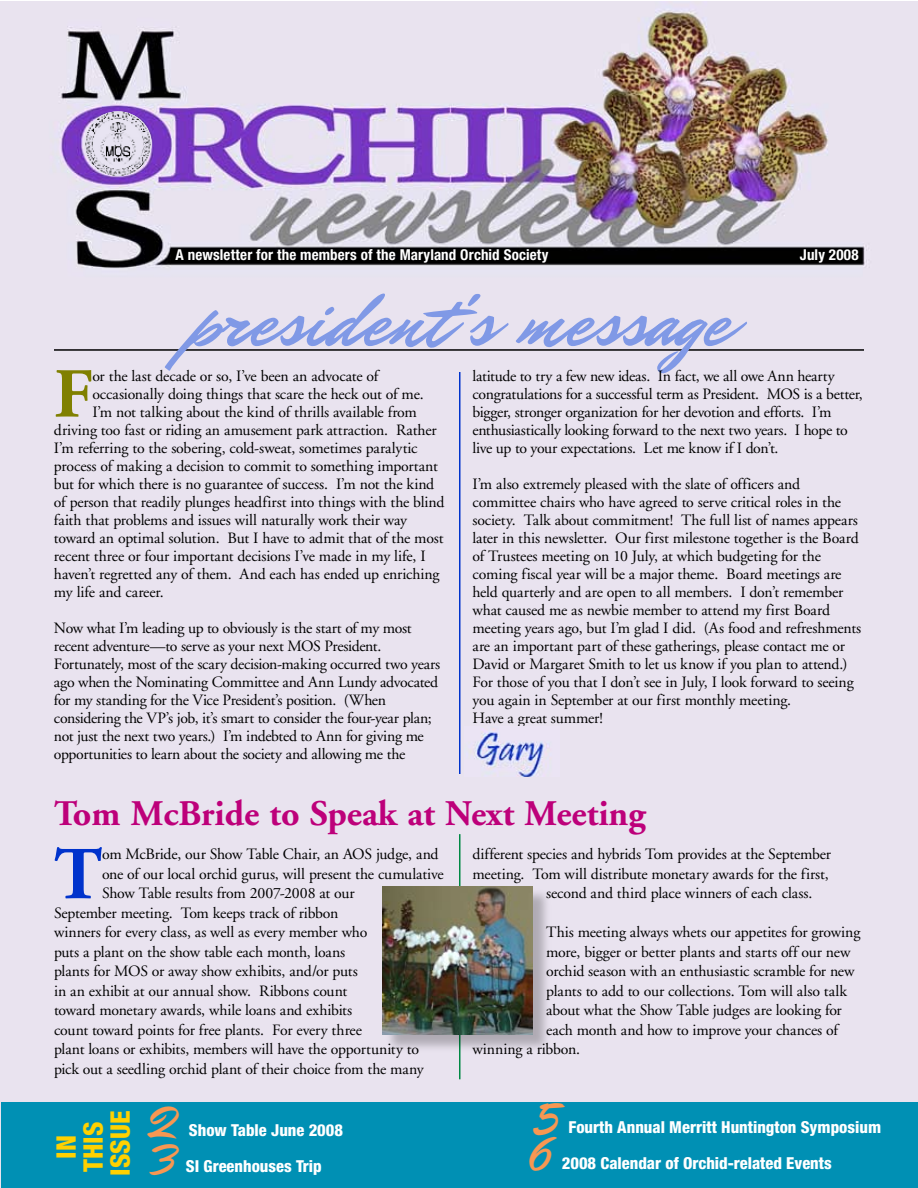
<style>
.page{position:relative;width:918px;height:1188px;background:#fff}
.page>*{position:absolute;margin:0;border:0;box-sizing:border-box;transform-origin:0 0}
.t1{font:76.5px "Mr Dafoe";color:#8099e6}
.t2{font:700 74.55px "Adobe Garamond";color:#03c}
.t3{font:700 70.05px "Adobe Garamond";color:#808000}
.t4{font:45px "Mr Dafoe";color:#f79752}
.t5{font:700 36px "Adobe Garamond";color:#bd007a}
.t6{font:800 condensed 27px/27px "Helvetica Neue";color:#ffd100;text-align:center}
.t7{font:800 condensed 16.5px "Helvetica Neue";color:#fff}
.t8{font:15.75px/18px "Adobe Garamond";letter-spacing:-.01em;color:#000}
.t9{font:700 condensed 15px "Helvetica Neue";letter-spacing:.01em;color:#fff}
</style>
<div class="page">
<img style="left:0;top:2px;width:918px;height:1186px">
<img style="left:84px;top:111px;width:68px;height:65px;border-radius:50%">
<hr style="left:54px;top:349px;width:810px;height:2px;background:#000">
<div style="left:2px;top:1103px;width:916px;height:85px;background:#0090b4"></div>
<hr style="left:459px;top:834px;width:2px;height:245px;background:#008944">
<hr style="left:459px;top:372px;width:1px;height:402px;background:#03c">
<div style="left:384px;top:888px;width:169px;height:166px;background:#000;opacity:.25"></div>
<img style="left:383px;top:886px;width:150px;height:148px">
<img style="left:464px;top:727px;width:95px;height:50px">
<p class="t9" style="left:176px;top:246px;width:374px">A newsletter for the members of the Maryland Orchid Society</p>
<p class="t9" style="left:800px;top:246px;width:60px">July 2008</p>
<h1 class="t1" style="left:188px;top:270px;width:544px">president's message</h1>
<h3 class="t3" style="left:54px;top:356px;width:40px">F</h3>
<p class="t8" style="left:92px;top:367px;width:288px">or the last decade or so, I’ve been an advocate of</p>
<p class="t8" style="left:472px;top:367px;width:392px">latitude to try a few new ideas. In fact, we all owe Ann hearty congratulations for a successful term as President. MOS is a better, bigger, stronger organization for her devotion and efforts. I’m enthusiastically looking forward to the next two years. I hope to live up to your expectations. Let me know if I don’t.</p>
<p class="t8" style="left:472px;top:475px;width:390px">I’m also extremely pleased with the slate of officers and committee chairs who have agreed to serve critical roles in the society. Talk about commitment! The full list of names appears later in this newsletter. Our first milestone together is the Board of Trustees meeting on 10 July, at which budgeting for the coming fiscal year will be a major theme. Board meetings are held quarterly and are open to all members. I don’t remember what caused me as newbie member to attend my first Board meeting years ago, but I’m glad I did. (As food and refreshments are an important part of these gatherings, please contact me or David or Margaret Smith to let us know if you plan to attend.)<br>For those of you that I don’t see in July, I look forward to seeing you again in September at our first monthly meeting.<br>Have a great summer!</p>
<p class="t8" style="left:92px;top:385px;width:333px">occasionally doing things that scare the heck out of me.</p>
<p class="t8" style="left:92px;top:403px;width:326px">I’m not talking about the kind of thrills available from</p>
<p class="t8" style="left:54px;top:421px;width:384px">driving too fast or riding an amusement park attraction. Rather</p>
<p class="t8" style="left:54px;top:439px;width:365px">I’m referring to the sobering, cold-sweat, sometimes paralytic</p>
<p class="t8" style="left:54px;top:457px;width:385px">process of making a decision to commit to something important</p>
<p class="t8" style="left:54px;top:475px;width:382px">but for which there is no guarantee of success. I’m not the kind</p>
<p class="t8" style="left:54px;top:493px;width:392px">of person that readily plunges headfirst into things with the blind</p>
<p class="t8" style="left:54px;top:511px;width:355px">faith that problems and issues will naturally work their way</p>
<p class="t8" style="left:54px;top:529px;width:391px">toward an optimal solution. But I have to admit that of the most</p>
<p class="t8" style="left:54px;top:547px;width:373px">recent three or four important decisions I’ve made in my life, I</p>
<p class="t8" style="left:54px;top:565px;width:387px">haven’t regretted any of them. And each has ended up enriching</p>
<p class="t8" style="left:54px;top:583px;width:111px">my life and career.</p>
<p class="t8" style="left:54px;top:619px;width:388px">Now what I’m leading up to obviously is the start of my most recent adventure—to serve as your next MOS President.<br>Fortunately, most of the scary decision-making occurred two years ago when the Nominating Committee and Ann Lundy advocated for my standing for the Vice President’s position. (When considering the VP’s job, it’s smart to consider the four-year plan; not just the next two years.) I’m indebted to Ann for giving me opportunities to learn about the society and allowing me the</p>
<h3 class="t5" style="left:54px;top:794px;width:593px">Tom McBride to Speak at Next Meeting</h3>
<h2 class="t2" style="left:54px;top:834px;width:50px">T</h2>
<p class="t8" style="left:102px;top:846px;width:338px">om McBride, our Show Table Chair, an AOS judge, and</p>
<p class="t8" style="left:102px;top:865px;width:343px">one of our local orchid gurus, will present the cumulative</p>
<p class="t8" style="left:102px;top:885px;width:254px">Show Table results from 2007-2008 at our</p>
<p class="t8" style="left:54px;top:904px;width:286px">September meeting. Tom keeps track of ribbon</p>
<p class="t8" style="left:54px;top:924px;width:315px">winners for every class, as well as every member who</p>
<p class="t8" style="left:54px;top:943px;width:293px">puts a plant on the show table each month, loans</p>
<p class="t8" style="left:54px;top:963px;width:305px">plants for MOS or away show exhibits, and/or puts</p>
<p class="t8" style="left:54px;top:982px;width:295px">in an exhibit at our annual show. Ribbons count</p>
<p class="t8" style="left:54px;top:1002px;width:300px">toward monetary awards, while loans and exhibits</p>
<p class="t8" style="left:54px;top:1021px;width:310px">count toward points for free plants. For every three</p>
<p class="t8" style="left:54px;top:1041px;width:367px">plant loans or exhibits, members will have the opportunity to</p>
<p class="t8" style="left:54px;top:1060px;width:371px">pick out a seedling orchid plant of their choice from the many</p>
<p class="t8" style="left:473px;top:846px;width:360px">different species and hybrids Tom provides at the September</p>
<p class="t8" style="left:473px;top:865px;width:358px">meeting. Tom will distribute monetary awards for the first,</p>
<p class="t8" style="left:546px;top:885px;width:268px">second and third place winners of each class.</p>
<p class="t8" style="left:546px;top:924px;width:316px">This meeting always whets our appetites for growing</p>
<p class="t8" style="left:546px;top:943px;width:306px">more, bigger or better plants and starts off our new</p>
<p class="t8" style="left:546px;top:963px;width:310px">orchid season with an enthusiastic scramble for new</p>
<p class="t8" style="left:546px;top:982px;width:302px">plants to add to our collections. Tom will also talk</p>
<p class="t8" style="left:546px;top:1002px;width:297px">about what the Show Table judges are looking for</p>
<p class="t8" style="left:546px;top:1021px;width:293px">each month and how to improve your chances of</p>
<p class="t8" style="left:473px;top:1041px;width:109px">winning a ribbon.</p>
<h3 class="t6" style="left:52px;top:1176px;width:67px;rotate:-90deg">In this issue</h3>
<h3 class="t4" style="left:531px;top:1088px;width:30px">5</h3>
<h3 class="t4" style="left:148px;top:1092px;width:29px">2</h3>
<p class="t7" style="left:568px;top:1117px;width:314px">Fourth Annual Merritt Huntington Symposium</p>
<p class="t7" style="left:189px;top:1120px;width:156px">Show Table June 2008</p>
<h3 class="t4" style="left:531px;top:1124px;width:20px">6</h3>
<h3 class="t4" style="left:148px;top:1128px;width:30px">3</h3>
<p class="t7" style="left:562px;top:1153px;width:271px">2008 Calendar of Orchid-related Events</p>
<p class="t7" style="left:186px;top:1156px;width:137px">SI Greenhouses Trip</p>
</div>
